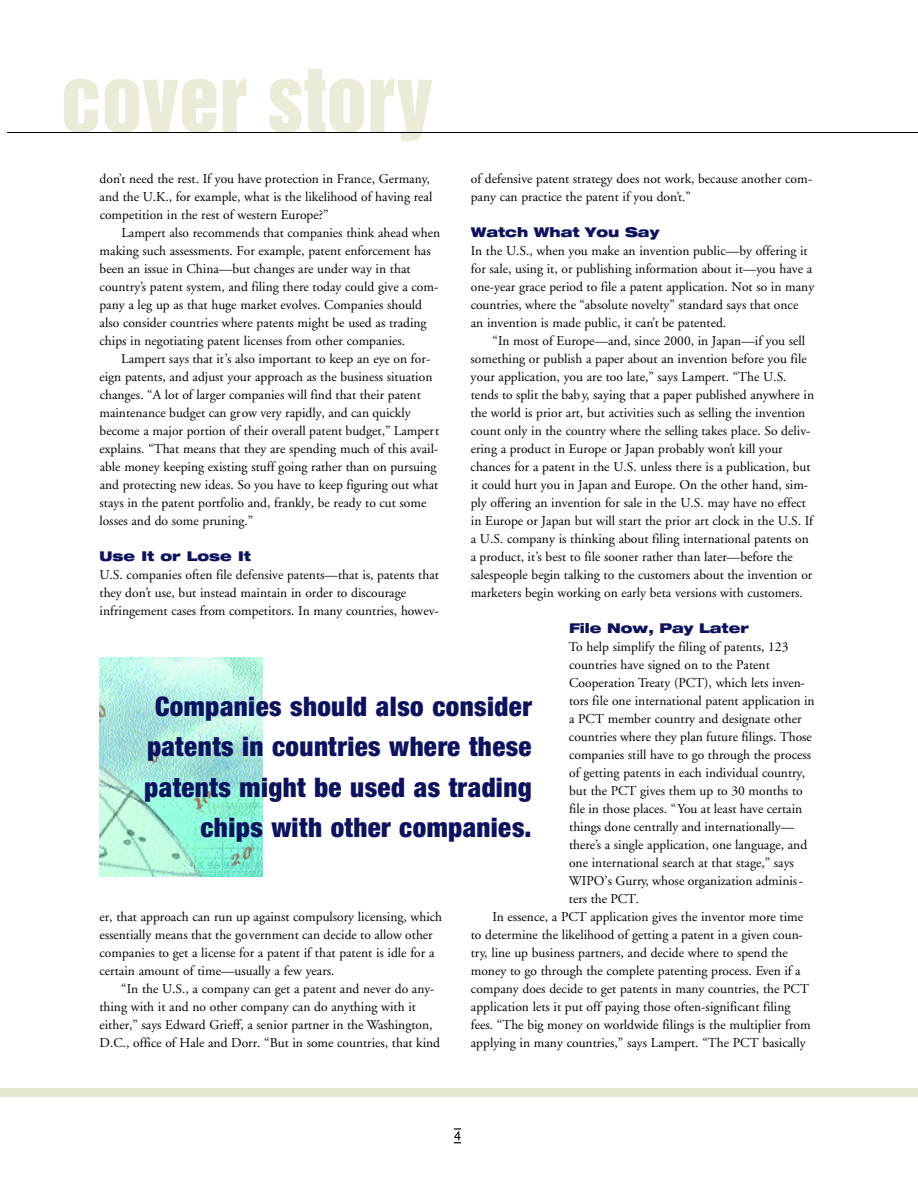
<style>
.page{position:relative;width:918px;height:1188px;background:#fff}
.page>*{position:absolute;margin:0;border:0;box-sizing:border-box;transform-origin:0 0}
.t1{font:81.75px "Helvetica Inserat";color:#ebebd8}
.t2{font:900 condensed 27px/40.5px "Helvetica Neue";letter-spacing:.015em;color:#0c125f;text-align:right}
.t3{font:13.5px/18px "Adobe Garamond";color:#000}
.t4{font:900 expanded 13.5px "Helvetica Neue";color:#0c125f}
</style>
<div class="page">
<hr style="left:8px;top:132px;width:910px;height:1px;background:#000">
<div style="left:0;top:1088px;width:918px;height:9px;background:#e6e6cf"></div>
<svg style="left:454px;top:1128px;width:7px;height:15px"></svg>
<img style="left:99px;top:657px;width:164px;height:219px">
<h1 class="t1" style="left:61px;top:67px;width:374px">COVER STORY</h1>
<p class="t3" style="left:100px;top:171px;width:334px">don’t need the rest. If you have protection in France, Germany, and the U.K., for example, what is the likelihood of having real competition in the rest of western Europe?”</p>
<p class="t3" style="left:99px;top:225px;width:342px;text-indent:22px">Lampert also recommends that companies think ahead when making such assessments. For example, patent enforcement has been an issue in China—but changes are under way in that country’s patent system, and filing there today could give a com&shy;pany a leg up as that huge market evolves. Companies should also consider countries where patents might be used as trading chips in negotiating patent licenses from other companies.</p>
<p class="t3" style="left:99px;top:351px;width:341px;text-indent:22px">Lampert says that it’s also important to keep an eye on for&shy;eign patents, and adjust your approach as the business situation changes. “A lot of larger companies will find that their patent maintenance budget can grow very rapidly, and can quickly become a major portion of their overall patent budget,” Lampert explains. “That means that they are spending much of this avail&shy;able money keeping existing stuff going rather than on pursuing and protecting new ideas. So you have to keep figuring out what stays in the patent portfolio and, frankly, be ready to cut some losses and do some pruning.”</p>
<p class="t4" style="left:100px;top:551px;width:153px">Use It or Lose It</p>
<p class="t3" style="left:100px;top:567px;width:341px">U.S. companies often file defensive patents—that is, patents that they don’t use, but instead maintain in order to discourage infringement cases from competitors. In many countries, howev-</p>
<p class="t3" style="left:471px;top:171px;width:343px">of defensive patent strategy does not work, because another com&shy;pany can practice the patent if you don’t.”</p>
<p class="t4" style="left:471px;top:227px;width:190px">Watch What You Say</p>
<p class="t3" style="left:471px;top:243px;width:345px">In the U.S., when you make an invention public—by offering it for sale, using it, or publishing information about it—you have a one-year grace period to file a patent application. Not so in many countries, where the “absolute novelty” standard says that once an invention is made public, it can’t be patented.</p>
<p class="t3" style="left:471px;top:333px;width:345px;text-indent:22px">“In most of Europe—and, since 2000, in Japan—if you sell something or publish a paper about an invention before you file your application, you are too late,” says Lampert. “The U.S. tends to split the baby, saying that a paper published anywhere in the world is prior art, but activities such as selling the invention count only in the country where the selling takes place. So deliv&shy;ering a product in Europe or Japan probably won’t kill your chances for a patent in the U.S. unless there is a publication, but it could hurt you in Japan and Europe. On the other hand, sim&shy;ply offering an invention for sale in the U.S. may have no effect in Europe or Japan but will start the prior art clock in the U.S. If a U.S. company is thinking about filing international patents on a product, it’s best to file sooner rather than later—before the salespeople begin talking to the customers about the invention or marketers begin working on early beta versions with customers.</p>
<p class="t4" style="left:569px;top:623px;width:181px">File Now, Pay Later</p>
<p class="t3" style="left:569px;top:639px;width:221px">To help simplify the filing of patents, 123</p>
<p class="t3" style="left:569px;top:657px;width:202px">countries have signed on to the Patent</p>
<p class="t3" style="left:569px;top:675px;width:237px">Cooperation Treaty (PCT), which lets inven-</p>
<p class="t3" style="left:569px;top:693px;width:247px">tors file one international patent application in</p>
<p class="t3" style="left:569px;top:711px;width:234px">a PCT member country and designate other</p>
<p class="t3" style="left:569px;top:729px;width:245px">countries where they plan future filings. Those</p>
<p class="t3" style="left:569px;top:747px;width:244px">companies still have to go through the process</p>
<p class="t3" style="left:569px;top:765px;width:237px">of getting patents in each individual country,</p>
<p class="t3" style="left:569px;top:783px;width:235px">but the PCT gives them up to 30 months to</p>
<p class="t3" style="left:569px;top:801px;width:235px">file in those places. “You at least have certain</p>
<p class="t3" style="left:569px;top:819px;width:227px">things done centrally and internationally—</p>
<p class="t3" style="left:569px;top:837px;width:240px">there’s a single application, one language, and</p>
<p class="t3" style="left:569px;top:855px;width:226px">one international search at that stage,” says</p>
<p class="t3" style="left:569px;top:873px;width:236px">WIPO’s Gurry, whose organization adminis-</p>
<p class="t3" style="left:569px;top:891px;width:71px">ters the PCT.</p>
<p class="t3" style="left:493px;top:909px;width:312px">In essence, a PCT application gives the inventor more time</p>
<p class="t3" style="left:471px;top:927px;width:333px">to determine the likelihood of getting a patent in a given coun-</p>
<p class="t3" style="left:471px;top:945px;width:318px">try, line up business partners, and decide where to spend the</p>
<p class="t3" style="left:471px;top:963px;width:331px">money to go through the complete patenting process. Even if a</p>
<p class="t3" style="left:471px;top:981px;width:339px">company does decide to get patents in many countries, the PCT</p>
<p class="t3" style="left:471px;top:999px;width:321px">application lets it put off paying those often-significant filing</p>
<p class="t3" style="left:471px;top:1017px;width:341px">fees. “The big money on worldwide filings is the multiplier from</p>
<p class="t3" style="left:471px;top:1035px;width:336px">applying in many countries,” says Lampert. “The PCT basically</p>
<h2 class="t2" style="left:144px;top:688px;width:390px">Companies should also consider patents in countries where these patents might be used as trading chips with other companies.</h2>
<p class="t3" style="left:99px;top:909px;width:344px">er, that approach can run up against compulsory licensing, which essentially means that the government can decide to allow other companies to get a license for a patent if that patent is idle for a certain amount of time—usually a few years.</p>
<p class="t3" style="left:99px;top:981px;width:342px;text-indent:22px">“In the U.S., a company can get a patent and never do any&shy;thing with it and no other company can do anything with it either,” says Edward Grieff, a senior partner in the Washington, D.C., office of Hale and Dorr. “But in some countries, that kind</p>
</div>
